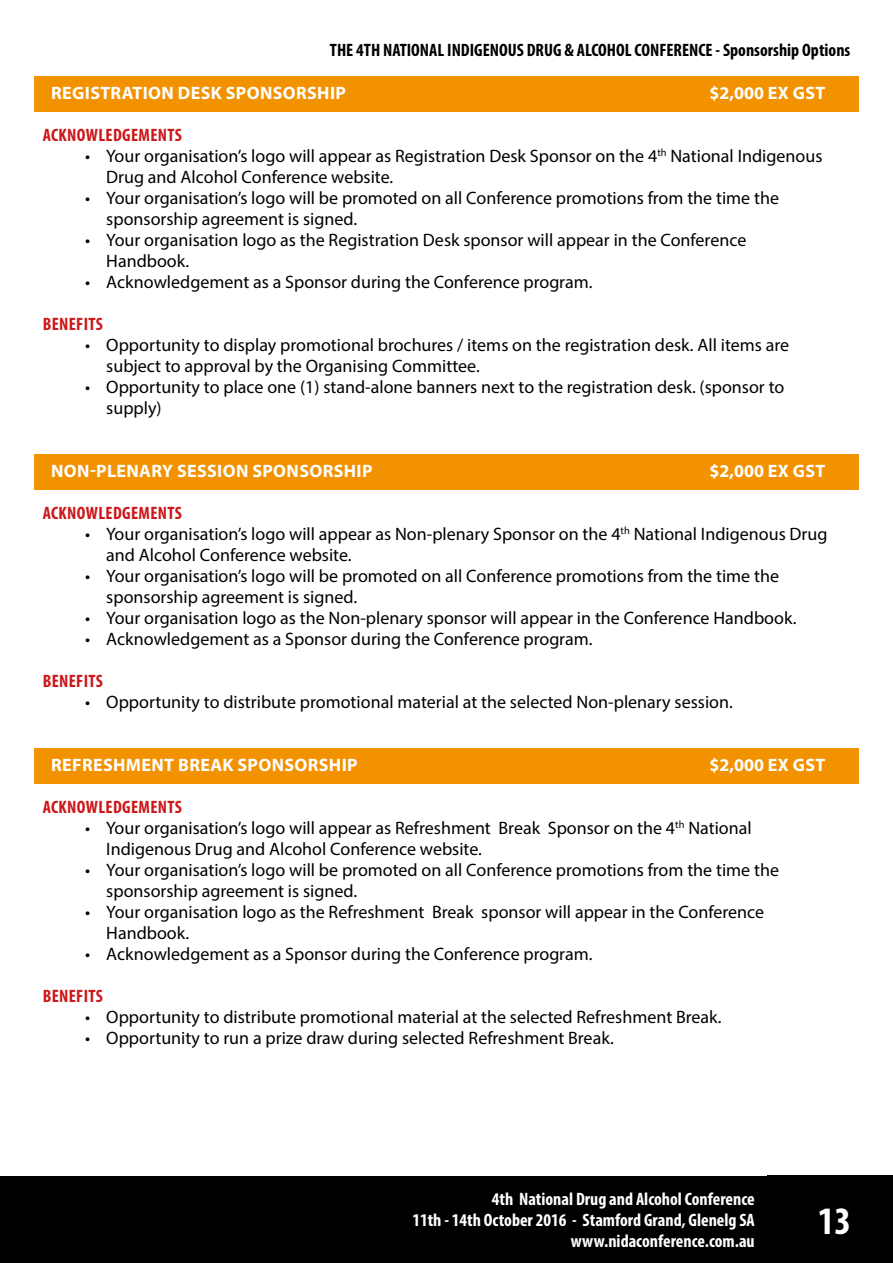
<style>
.page{position:relative;width:893px;height:1263px;background:#fff}
.page>*{position:absolute;margin:0;border:0;box-sizing:border-box;transform-origin:0 0}
.t1{font:700 condensed 39px "Myriad Pro";color:#fff}
.t2{font:18px/21px "Myriad Pro";color:#000}
.t3{font:700 18px "Myriad Pro";letter-spacing:.02em;color:#fff}
.t4{font:700 condensed 18px/21px "Myriad Pro";color:#fff;text-align:right}
.t5{font:700 condensed 18px "Myriad Pro";letter-spacing:.02em;color:#cd171a}
.t6{font:700 condensed 18px "Myriad Pro";color:#000}
</style>
<div class="page">
<div style="left:0;top:1176px;width:767px;height:87px;background:#000"></div>
<div style="left:767px;top:1176px;width:126px;height:87px;background:#000"></div>
<div style="left:34px;top:77px;width:825px;height:35px;background:#f39200"></div>
<div style="left:34px;top:455px;width:825px;height:35px;background:#f39200"></div>
<div style="left:34px;top:749px;width:825px;height:35px;background:#f39200"></div>
<p class="t6" style="left:330px;top:39px;width:522px">THE 4TH NATIONAL INDIGENOUS DRUG &amp; ALCOHOL CONFERENCE - Sponsorship Options</p>
<p class="t3" style="left:51px;top:81px;width:296px">REGISTRATION DESK SPONSORSHIP</p>
<p class="t3" style="left:709px;top:81px;width:118px">$2,000 EX GST</p>
<p class="t5" style="left:43px;top:123px;width:141px">ACKNOWLEDGEMENTS</p>
<p class="t2" style="left:106px;top:145px;width:718px;text-indent:-21px">• Your organisation’s logo will appear as Registration Desk Sponsor on the 4<sup>th</sup> National Indigenous<br>Drug and Alcohol Conference website.</p>
<p class="t2" style="left:106px;top:187px;width:674px;text-indent:-21px">• Your organisation’s logo will be promoted on all Conference promotions from the time the sponsorship agreement is signed.</p>
<p class="t2" style="left:106px;top:229px;width:641px;text-indent:-21px">• Your organisation logo as the Registration Desk sponsor will appear in the Conference<br>Handbook.</p>
<p class="t2" style="left:85px;top:271px;width:509px">• Acknowledgement as a Sponsor during the Conference program.</p>
<p class="t5" style="left:43px;top:312px;width:62px">BENEFITS</p>
<p class="t2" style="left:106px;top:334px;width:684px;text-indent:-21px">• Opportunity to display promotional brochures / items on the registration desk. All items are subject to approval by the Organising Committee.</p>
<p class="t2" style="left:106px;top:376px;width:680px;text-indent:-21px">• Opportunity to place one (1) stand-alone banners next to the registration desk. (sponsor to supply)</p>
<p class="t3" style="left:51px;top:459px;width:323px">NON-PLENARY SESSION SPONSORSHIP</p>
<p class="t3" style="left:709px;top:459px;width:118px">$2,000 EX GST</p>
<p class="t5" style="left:43px;top:501px;width:141px">ACKNOWLEDGEMENTS</p>
<p class="t2" style="left:106px;top:523px;width:723px;text-indent:-21px">• Your organisation’s logo will appear as Non-plenary Sponsor on the 4<sup>th</sup> National Indigenous Drug and Alcohol Conference website.</p>
<p class="t2" style="left:106px;top:565px;width:674px;text-indent:-21px">• Your organisation’s logo will be promoted on all Conference promotions from the time the sponsorship agreement is signed.</p>
<p class="t2" style="left:85px;top:607px;width:713px">• Your organisation logo as the Non-plenary sponsor will appear in the Conference Handbook.</p>
<p class="t2" style="left:85px;top:628px;width:509px">• Acknowledgement as a Sponsor during the Conference program.</p>
<p class="t5" style="left:43px;top:669px;width:62px">BENEFITS</p>
<p class="t2" style="left:85px;top:691px;width:649px">• Opportunity to distribute promotional material at the selected Non-plenary session.</p>
<p class="t3" style="left:51px;top:753px;width:308px">REFRESHMENT BREAK SPONSORSHIP</p>
<p class="t3" style="left:709px;top:753px;width:118px">$2,000 EX GST</p>
<p class="t5" style="left:43px;top:795px;width:141px">ACKNOWLEDGEMENTS</p>
<p class="t2" style="left:106px;top:817px;width:647px;text-indent:-21px">• Your organisation’s logo will appear as Refreshment Break Sponsor on the 4<sup>th</sup> National<br>Indigenous Drug and Alcohol Conference website.</p>
<p class="t2" style="left:106px;top:859px;width:674px;text-indent:-21px">• Your organisation’s logo will be promoted on all Conference promotions from the time the sponsorship agreement is signed.</p>
<p class="t2" style="left:106px;top:901px;width:659px;text-indent:-21px">• Your organisation logo as the Refreshment Break sponsor will appear in the Conference<br>Handbook.</p>
<p class="t2" style="left:85px;top:943px;width:509px">• Acknowledgement as a Sponsor during the Conference program.</p>
<p class="t5" style="left:43px;top:984px;width:62px">BENEFITS</p>
<p class="t2" style="left:85px;top:1006px;width:638px">• Opportunity to distribute promotional material at the selected Refreshment Break.</p>
<p class="t2" style="left:85px;top:1027px;width:530px">• Opportunity to run a prize draw during selected Refreshment Break.</p>
<p class="t4" style="left:412px;top:1188px;width:344px">4th National Drug and Alcohol Conference<br>11th - 14th October 2016 - Stamford Grand, Glenelg SA www.nidaconference.com.au</p>
<h1 class="t1" style="left:818px;top:1197px;width:35px">13</h1>
</div>
